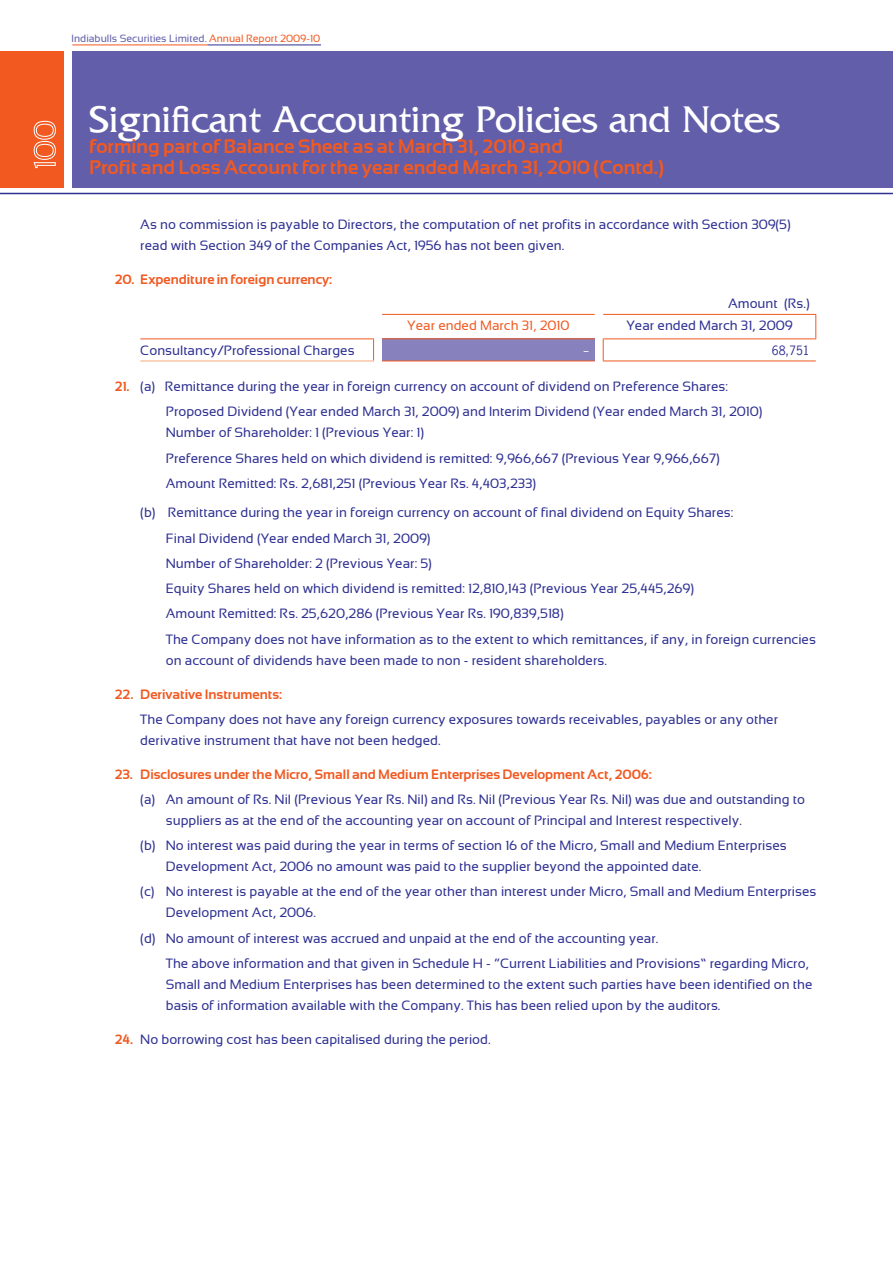
<style>
.page{position:relative;width:893px;height:1263px;background:#fff}
.page>*{position:absolute;margin:0;border:0;box-sizing:border-box;transform-origin:0 0}
.t1{font:300 39px "Big Bear Normal";color:#fff}
.t2{font:700 19.5px/21px "Sansation";color:#f15921}
.t3{font:13.5px/25.2px "Sansation";color:#2e3092}
.t4{font:700 13.5px "Sansation";color:#f15921}
.t5{font:13.5px "Sansation";color:#f15921}
.t6{font:12px "Ezra";color:#2e3092}
.t7{font:12px "Ezra";color:#fff}
.t8{font:10.5px "Sansation";color:#625ea9}
.s1{color:#f15921}
.s2{font-weight:700;color:#f15921}
</style>
<div class="page">
<div style="left:72px;top:51px;width:821px;height:136px;background:#625ea9"></div>
<div style="left:0;top:51px;width:64px;height:136px;background:#f15921"></div>
<svg style="left:33px;top:121px;width:23px;height:47px"></svg>
<hr style="left:0;top:193px;width:893px;height:1px;background:#2e3092">
<hr style="left:72px;top:45px;width:135px;height:1px;background:#f15921">
<hr style="left:207px;top:45px;width:114px;height:1px;background:#2e3092">
<div style="left:382px;top:339px;width:213px;height:22px;background:#8781bd"></div>
<hr style="left:382px;top:314px;width:213px;height:1px;background:#f15921">
<hr style="left:603px;top:314px;width:213px;height:1px;background:#f15921">
<svg style="left:815px;top:315px;width:1px;height:23px"></svg>
<hr style="left:382px;top:338px;width:213px;height:1px;background:#f15921">
<hr style="left:603px;top:338px;width:213px;height:1px;background:#f15921">
<svg style="left:603px;top:339px;width:1px;height:22px"></svg>
<svg style="left:373px;top:339px;width:1px;height:22px"></svg>
<hr style="left:140px;top:338px;width:234px;height:1px;background:#f15921">
<hr style="left:140px;top:361px;width:234px;height:1px;background:#f8a87e">
<hr style="left:382px;top:361px;width:213px;height:1px;background:#f15921">
<hr style="left:603px;top:361px;width:213px;height:1px;background:#f15921">
<p class="t8" style="left:72px;top:32px;width:250px">Indiabulls Securities Limited. <span class="s1">Annual Report 2009-10</span></p>
<p class="t1" style="left:89px;top:98px;width:692px">Significant Accounting Policies and Notes</p>
<p class="t2" style="left:89px;top:135px;width:576px">forming part of Balance Sheet as at March 31, 2010 and<br>Profit and Loss Account for the year ended March 31, 2010 (Contd.)</p>
<p class="t3" style="left:140px;top:214px;width:652px;line-height:21px">As no commission is payable to Directors, the computation of net profits in accordance with Section 309(5) read with Section 349 of the Companies Act, 1956 has not been given.</p>
<p class="t4" style="left:115px;top:271px;width:219px">20. Expenditure in foreign currency:</p>
<p class="t3" style="left:728px;top:291px;width:83px">Amount (Rs.)</p>
<p class="t5" style="left:407px;top:318px;width:164px">Year ended March 31, 2010</p>
<p class="t3" style="left:626px;top:313px;width:168px">Year ended March 31, 2009</p>
<p class="t3" style="left:140px;top:337px;width:216px">Consultancy/Professional Charges</p>
<p class="t7" style="left:584px;top:343px;width:6px">--</p>
<p class="t6" style="left:772px;top:343px;width:40px">68,751</p>
<p class="t3" style="left:166px;top:374px;width:598px;text-indent:-51px"><span class="s2">21.</span> (a) Remittance during the year in foreign currency on account of dividend on Preference Shares:<br>Proposed Dividend (Year ended March 31, 2009) and Interim Dividend (Year ended March 31, 2010)</p>
<p class="t3" style="left:166px;top:420px;width:556px">Number of Shareholder: 1 (Previous Year: 1)<br>Preference Shares held on which dividend is remitted: 9,966,667 (Previous Year 9,966,667)<br>Amount Remitted: Rs. 2,681,251 (Previous Year Rs. 4,403,233)</p>
<p class="t3" style="left:166px;top:500px;width:652px;text-indent:-26px">(b) Remittance during the year in foreign currency on account of final dividend on Equity Shares:<br>Final Dividend (Year ended March 31, 2009)<br>Number of Shareholder: 2 (Previous Year: 5)<br>Equity Shares held on which dividend is remitted: 12,810,143 (Previous Year 25,445,269)<br>Amount Remitted: Rs. 25,620,286 (Previous Year Rs. 190,839,518)<br>The Company does not have information as to the extent to which remittances, if any, in foreign currencies</p>
<p class="t3" style="left:166px;top:647px;width:443px">on account of dividends have been made to non - resident shareholders.</p>
<p class="t3" style="left:140px;top:681px;width:639px;text-indent:-26px"><span class="s2">22. Derivative Instruments:<br></span>The Company does not have any foreign currency exposures towards receivables, payables or any other</p>
<p class="t3" style="left:140px;top:727px;width:302px">derivative instrument that have not been hedged.</p>
<p class="t3" style="left:140px;top:761px;width:666px;text-indent:-26px"><span class="s2">23. Disclosures under the Micro, Small and Medium Enterprises Development Act, 2006:<br></span>(a) An amount of Rs. Nil (Previous Year Rs. Nil) and Rs. Nil (Previous Year Rs. Nil) was due and outstanding to</p>
<p class="t3" style="left:140px;top:807px;width:648px;text-indent:26px">suppliers as at the end of the accounting year on account of Principal and Interest respectively.<br>(b) No interest was paid during the year in terms of section 16 of the Micro, Small and Medium Enterprises</p>
<p class="t3" style="left:140px;top:854px;width:678px;text-indent:26px">Development Act, 2006 no amount was paid to the supplier beyond the appointed date.<br>(c) No interest is payable at the end of the year other than interest under Micro, Small and Medium Enterprises</p>
<p class="t3" style="left:166px;top:900px;width:152px">Development Act, 2006.</p>
<p class="t3" style="left:140px;top:925px;width:519px">(d) No amount of interest was accrued and unpaid at the end of the accounting year.</p>
<p class="t3" style="left:166px;top:951px;width:645px">The above information and that given in Schedule H - “Current Liabilities and Provisions” regarding Micro,</p>
<p class="t3" style="left:166px;top:974px;width:648px;line-height:21px">Small and Medium Enterprises has been determined to the extent such parties have been identified on the basis of information available with the Company. This has been relied upon by the auditors.</p>
<p class="t3" style="left:115px;top:1026px;width:377px"><span class="s2">24.</span> No borrowing cost has been capitalised during the period.</p>
</div>
